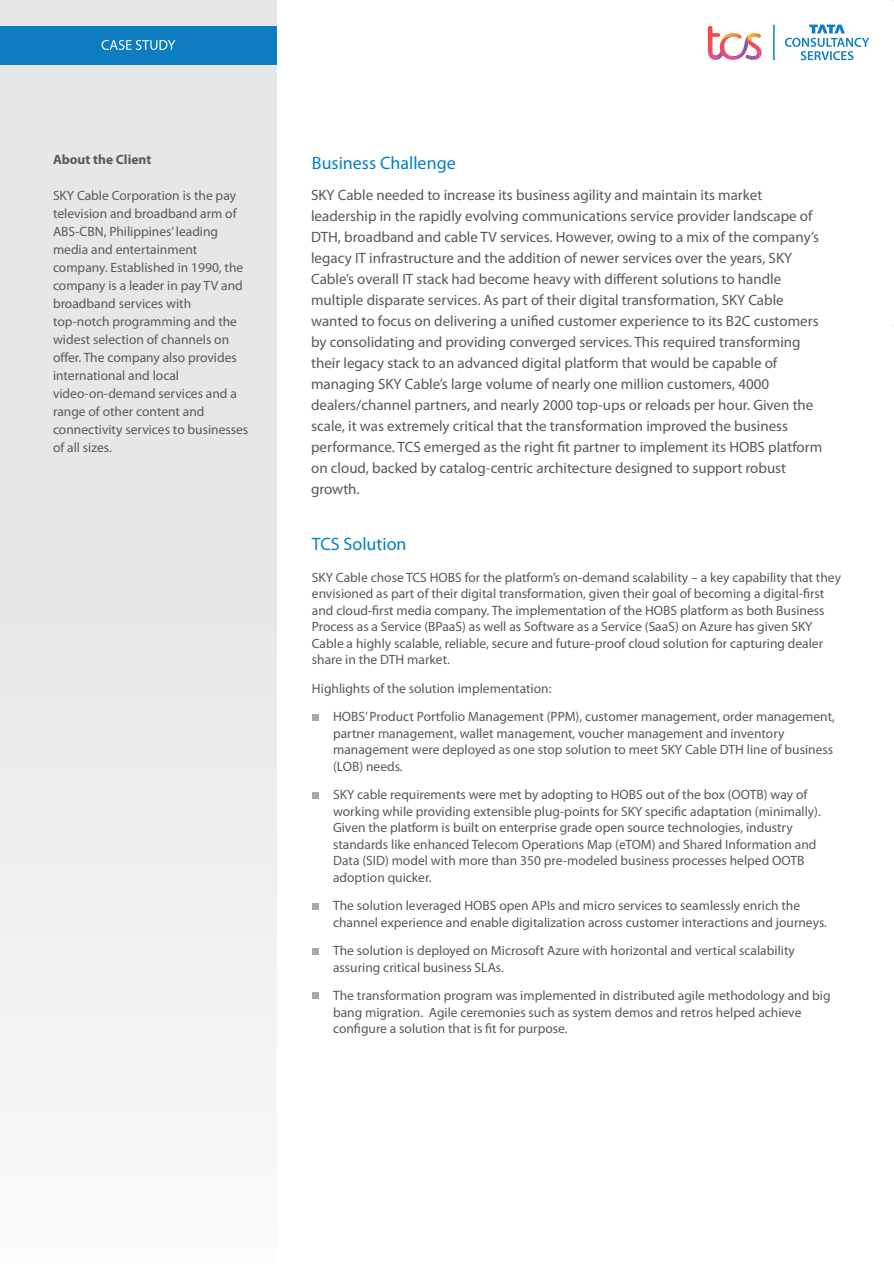
<style>
.page{position:relative;width:894px;height:1264px;background:#fff}
.page>*{position:absolute;margin:0;border:0;box-sizing:border-box;transform-origin:0 0}
.t1{font:18px "Myriad Pro";color:#0081c6}
.t2{font:15px/21px "Myriad Pro";color:#58595b}
.t3{font:13.5px/16.5px "Myriad Pro";color:#58595b}
.t4{font:13.5px/18px "Myriad Pro";color:#595a5c}
.t5{font:700 13.5px "Myriad Pro";color:#595a5c}
</style>
<div class="page">
<div style="left:0;top:0;width:277px;height:1262px;background:linear-gradient(to right,#ebeced,#ebeced)"></div>
<div style="left:0;top:26px;width:277px;height:39px;background:#0e7cc1"></div>
<svg style="left:102px;top:40px;width:73px;height:10px"></svg>
<svg style="left:708px;top:26px;width:54px;height:34px"></svg>
<svg style="left:785px;top:25px;width:84px;height:35px"></svg>
<hr style="left:773px;top:25px;width:1px;height:35px;background:#127dc2">
<div style="left:312px;top:714px;width:7px;height:6px;background:#a7a9ac"></div>
<div style="left:312px;top:793px;width:7px;height:6px;background:#a7a9ac"></div>
<div style="left:312px;top:903px;width:7px;height:6px;background:#a7a9ac"></div>
<div style="left:312px;top:948px;width:7px;height:6px;background:#a7a9ac"></div>
<div style="left:312px;top:992px;width:7px;height:6px;background:#a7a9ac"></div>
<p class="t5" style="left:53px;top:152px;width:100px">About the Client</p>
<p class="t4" style="left:53px;top:187px;width:197px">SKY Cable Corporation is the pay television and broadband arm of<br>ABS-CBN, Philippines’ leading media and entertainment company. Established in 1990, the company is a leader in pay TV and broadband services with top-notch programming and the widest selection of channels on offer. The company also provides international and local video-on-demand services and a range of other content and connectivity services to businesses of all sizes.</p>
<h1 class="t1" style="left:312px;top:153px;width:145px">Business Challenge</h1>
<p class="t2" style="left:311px;top:185px;width:513px">SKY Cable needed to increase its business agility and maintain its market leadership in the rapidly evolving communications service provider landscape of DTH, broadband and cable TV services. However, owing to a mix of the company’s legacy IT infrastructure and the addition of newer services over the years, SKY Cable’s overall IT stack had become heavy with different solutions to handle multiple disparate services. As part of their digital transformation, SKY Cable wanted to focus on delivering a unified customer experience to its B2C customers by consolidating and providing converged services. This required transforming their legacy stack to an advanced digital platform that would be capable of managing SKY Cable’s large volume of nearly one million customers, 4000 dealers/channel partners, and nearly 2000 top-ups or reloads per hour. Given the scale, it was extremely critical that the transformation improved the business performance. TCS emerged as the right fit partner to implement its HOBS platform on cloud, backed by catalog-centric architecture designed to support robust growth.</p>
<h1 class="t1" style="left:312px;top:534px;width:96px">TCS Solution</h1>
<p class="t3" style="left:312px;top:569px;width:530px">SKY Cable chose TCS HOBS for the platform’s on-demand scalability – a key capability that they envisioned as part of their digital transformation, given their goal of becoming a digital-first and cloud-first media company. The implementation of the HOBS platform as both Business Process as a Service (BPaaS) as well as Software as a Service (SaaS) on Azure has given SKY Cable a highly scalable, reliable, secure and future-proof cloud solution for capturing dealer share in the DTH market.</p>
<p class="t3" style="left:333px;top:674px;width:503px;line-height:28.5px;text-indent:-21px">Highlights of the solution implementation:<br>HOBS’ Product Portfolio Management (PPM), customer management, order management,</p>
<p class="t3" style="left:333px;top:725px;width:501px">partner management, wallet management, voucher management and inventory management were deployed as one stop solution to meet SKY Cable DTH line of business (LOB) needs.</p>
<p class="t3" style="left:333px;top:787px;width:489px">SKY cable requirements were met by adopting to HOBS out of the box (OOTB) way of working while providing extensible plug-points for SKY specific adaptation (minimally).<br>Given the platform is built on enterprise grade open source technologies, industry standards like enhanced Telecom Operations Map (eTOM) and Shared Information and Data (SID) model with more than 350 pre-modeled business processes helped OOTB adoption quicker.</p>
<p class="t3" style="left:333px;top:898px;width:495px">The solution leveraged HOBS open APIs and micro services to seamlessly enrich the channel experience and enable digitalization across customer interactions and journeys.</p>
<p class="t3" style="left:333px;top:943px;width:463px">The solution is deployed on Microsoft Azure with horizontal and vertical scalability assuring critical business SLAs.</p>
<p class="t3" style="left:333px;top:988px;width:499px">The transformation program was implemented in distributed agile methodology and big bang migration. Agile ceremonies such as system demos and retros helped achieve configure a solution that is fit for purpose.</p>
</div>
